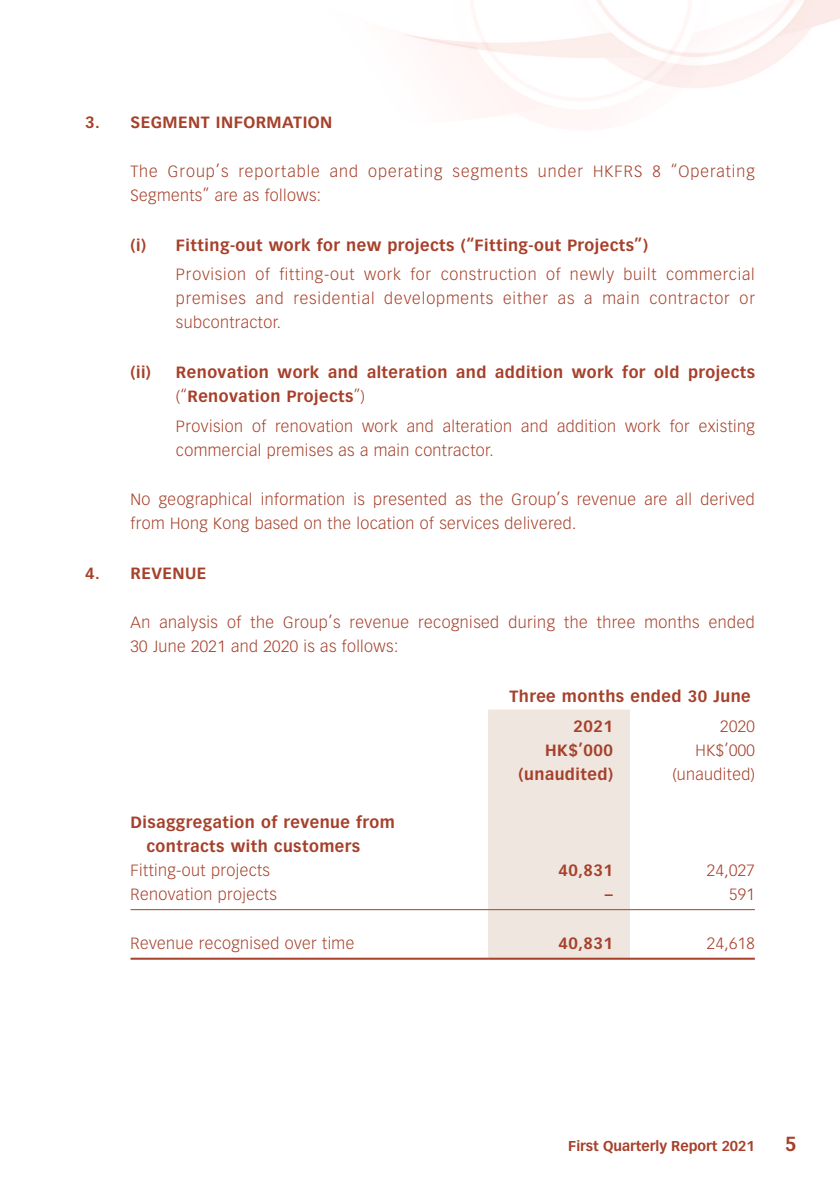
<style>
.page{position:relative;width:840px;height:1191px;background:#fff}
.page>*{position:absolute;margin:0;border:0;box-sizing:border-box;transform-origin:0 0}
.t1{font:700 20px "Vectora LT Std";color:#a6402a}
.t2{font:300 16px/24px "Vectora LT Std";letter-spacing:.025em;color:#a6402a}
.t3{font:700 16px/24px "Vectora LT Std";letter-spacing:.03em;color:#a6402a}
.t4{font:300 16px/24px "Vectora LT Std";letter-spacing:.065em;color:#a6402a}
.t5{font:700 14px "Vectora LT Std";color:#a6402a}
.s1{font-weight:300}
</style>
<div class="page">
<img style="left:130px;top:0;width:709px;height:960px">
<div style="left:488px;top:709px;width:141px;height:248px;background:#eee6df"></div>
<hr style="left:130px;top:909px;width:358px;height:1px;background:#a6402a">
<hr style="left:488px;top:909px;width:141px;height:1px;background:#a6402a">
<hr style="left:629px;top:909px;width:125px;height:1px;background:#a6402a">
<hr style="left:130px;top:957px;width:358px;height:2px;background:#a6402a">
<hr style="left:488px;top:957px;width:141px;height:2px;background:#a6402a">
<hr style="left:629px;top:957px;width:125px;height:2px;background:#a6402a">
<p class="t3" style="left:85px;top:110px;width:249px">3. SEGMENT INFORMATION</p>
<p class="t4" style="left:130px;top:160px;width:625px">The Group’s reportable and operating segments under HKFRS 8 “Operating<br>Segments” are as follows:</p>
<p class="t3" style="left:130px;top:233px;width:518px">(i) Fitting-out work for new projects (“Fitting-out Projects”)</p>
<p class="t2" style="left:176px;top:263px;width:580px;text-align:justify">Provision of fitting-out work for construction of newly built commercial premises and residential developments either as a main contractor or subcontractor.</p>
<p class="t3" style="left:130px;top:360px;width:22px">(ii)</p>
<p class="t3" style="left:176px;top:360px;width:580px">Renovation work and alteration and addition work for old projects <span class="s1">(“</span>Renovation Projects<span class="s1">”)</span></p>
<p class="t2" style="left:176px;top:414px;width:580px">Provision of renovation work and alteration and addition work for existing commercial premises as a main contractor.</p>
<p class="t2" style="left:130px;top:488px;width:625px">No geographical information is presented as the Group’s revenue are all derived from Hong Kong based on the location of services delivered.</p>
<p class="t3" style="left:85px;top:561px;width:123px">4. REVENUE</p>
<p class="t2" style="left:130px;top:611px;width:625px">An analysis of the Group’s revenue recognised during the three months ended<br>30 June 2021 and 2020 is as follows:</p>
<p class="t3" style="left:573px;top:681px;width:178px;line-height:29.6px;text-indent:-64px">Three months ended 30 June<br>2021</p>
<p class="t2" style="left:719px;top:714px;width:36px">2020</p>
<p class="t3" style="left:545px;top:738px;width:69px">HK$’000</p>
<p class="t2" style="left:695px;top:738px;width:61px">HK$’000</p>
<p class="t3" style="left:518px;top:762px;width:96px">(unaudited)</p>
<p class="t2" style="left:672px;top:762px;width:84px">(unaudited)</p>
<p class="t3" style="left:146px;top:810px;width:250px;text-indent:-16px">Disaggregation of revenue from contracts with customers</p>
<p class="t2" style="left:130px;top:858px;width:141px">Fitting-out projects</p>
<p class="t3" style="left:558px;top:858px;width:56px">40,831</p>
<p class="t2" style="left:706px;top:858px;width:49px">24,027</p>
<p class="t2" style="left:130px;top:882px;width:148px">Renovation projects</p>
<p class="t3" style="left:604px;top:882px;width:9px">–</p>
<p class="t2" style="left:728px;top:882px;width:27px">591</p>
<p class="t2" style="left:130px;top:931px;width:225px">Revenue recognised over time</p>
<p class="t3" style="left:558px;top:931px;width:56px">40,831</p>
<p class="t2" style="left:706px;top:931px;width:49px">24,618</p>
<p class="t5" style="left:568px;top:1137px;width:188px">First Quarterly Report 2021</p>
<p class="t1" style="left:784px;top:1131px;width:13px">5</p>
</div>
